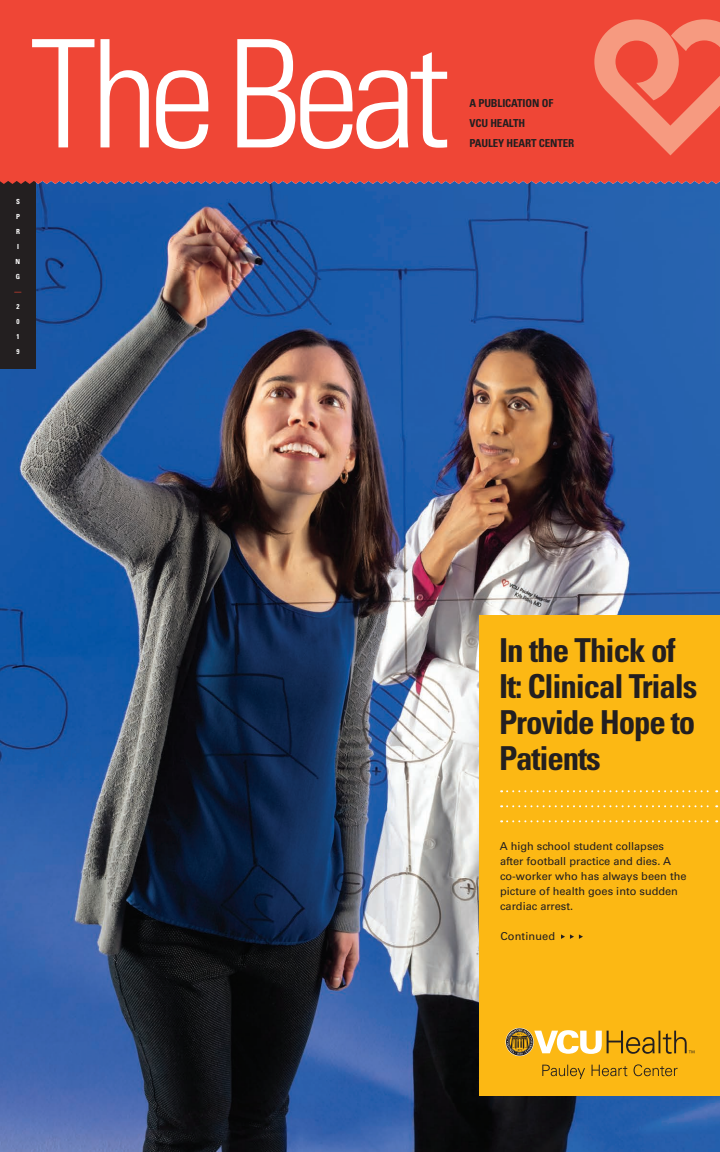
<style>
.page{position:relative;width:720px;height:1152px;background:#fff}
.page>*{position:absolute;margin:0;border:0;box-sizing:border-box;transform-origin:0 0}
.t1{font:300 condensed 150px "Univers";letter-spacing:-.06em;color:#fff}
.t2{font:700 condensed 33px/36px "Univers";letter-spacing:-.035em;color:#231f20}
.t3{font:11px/15px "Univers";color:#231f20}
.t4{font:700 condensed 11px/20px "Univers";letter-spacing:-.01em;color:#231f20}
.t5{font:700 condensed 7px/15px "Univers";color:#fff}
.t6{font:700 condensed 7px "Univers";color:#ef4635}
</style>
<div class="page">
<img style="left:0;top:184px;width:720px;height:968px">
<div style="left:480px;top:616px;width:240px;height:480px;background:#fcb814"></div>
<div style="left:0;top:150px;width:36px;height:219px;background:#231f20"></div>
<svg style="left:561px;top:934px;width:22px;height:5px"></svg>
<svg style="left:501px;top:820px;width:216px;height:2px"></svg>
<svg style="left:501px;top:805px;width:216px;height:2px"></svg>
<svg style="left:501px;top:790px;width:216px;height:2px"></svg>
<div style="left:0;top:0;width:720px;height:184px;background:#ef4636"></div>
<svg style="left:505px;top:1028px;width:189px;height:51px"></svg>
<svg style="left:594px;top:19px;width:126px;height:136px;background:#f26b56"></svg>
<h1 class="t1" style="left:30px;top:4px;width:422px">The Beat</h1>
<p class="t5" style="left:16px;top:194px;width:6px">S<br>P<br>R<br>I<br>N<br>G</p>
<p class="t6" style="left:14px;top:287px;width:8px">—</p>
<p class="t5" style="left:16px;top:299px;width:5px;text-align:justify">2<br>0<br>1<br>9</p>
<p class="t4" style="left:469px;top:93px;width:85px">A PUBLICATION OF<br>VCU HEALTH</p>
<p class="t4" style="left:469px;top:133px;width:107px">PAULEY HEART CENTER</p>
<h2 class="t2" style="left:499px;top:632px;width:200px">In the Thick of<br>It: Clinical Trials<br>Provide Hope to<br>Patients</h2>
<p class="t3" style="left:500px;top:839px;width:188px">A high school student collapses after football practice and dies. A co-worker who has always been the picture of health goes into sudden cardiac arrest.</p>
<p class="t3" style="left:500px;top:929px;width:56px">Continued</p>
</div>
